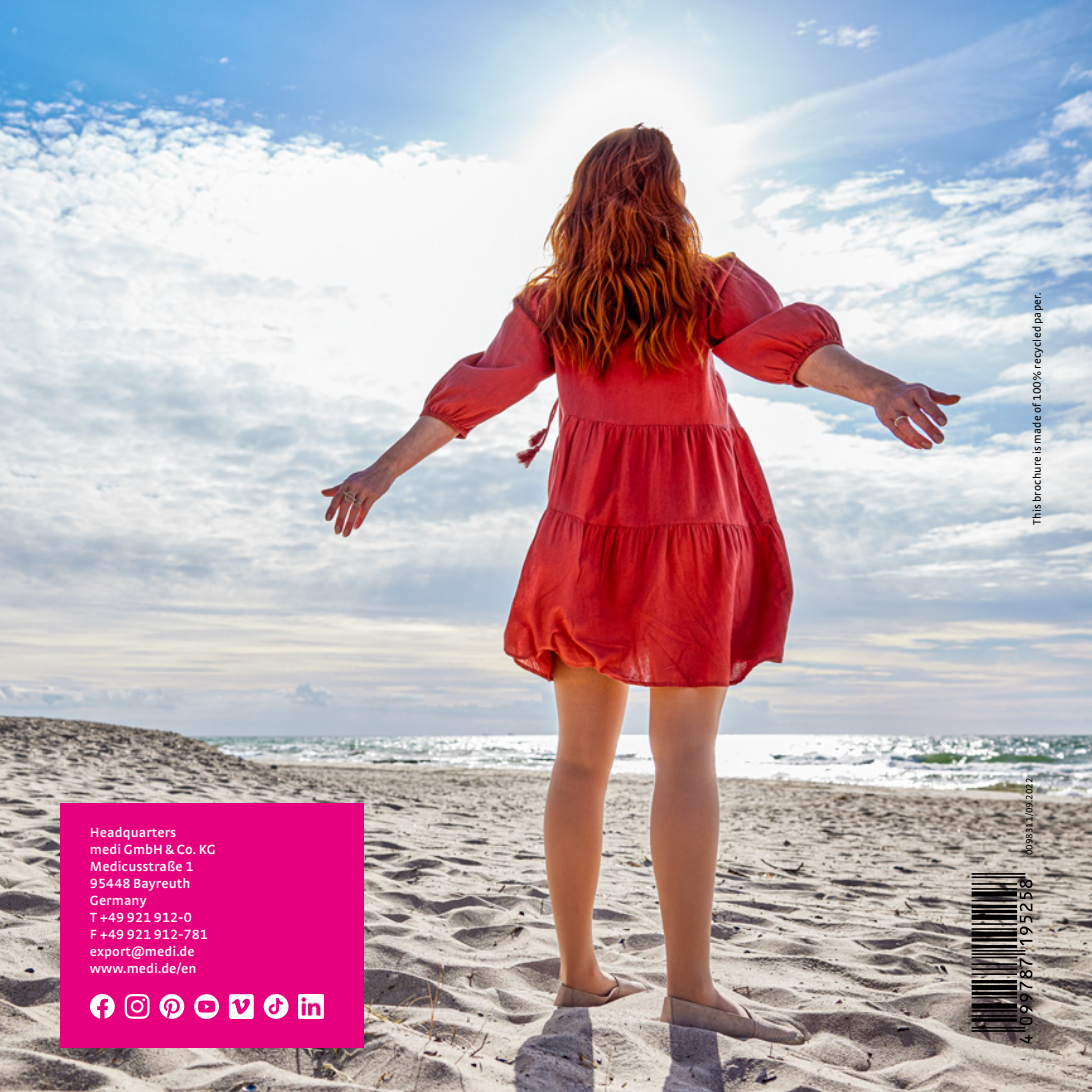
<style>
.page{position:relative;width:1092px;height:1092px;background:#fff}
.page>*{position:absolute;margin:0;border:0;box-sizing:border-box;transform-origin:0 0}
.t1{font:600 14px/17.2px "medi Strada Pro";letter-spacing:.005em;color:#fff}
.t2{font:11.38px "medi Strada Pro";letter-spacing:.02em;color:#000}
.t3{font:9.62px "medi Strada Pro";letter-spacing:.005em;color:#000}
</style>
<div class="page">
<img style="left:0;top:0;width:1091px;height:1091px">
<div style="left:60px;top:802px;width:303px;height:245px;background:#e6007d"></div>
<svg style="left:90px;top:994px;width:25px;height:24px"></svg>
<svg style="left:125px;top:994px;width:24px;height:24px"></svg>
<svg style="left:194px;top:994px;width:25px;height:24px"></svg>
<svg style="left:198px;top:1000px;width:17px;height:12px"></svg>
<svg style="left:159px;top:994px;width:25px;height:24px"></svg>
<img style="left:298px;top:994px;width:25px;height:24px">
<svg style="left:264px;top:994px;width:24px;height:24px"></svg>
<div style="left:229px;top:994px;width:25px;height:24px;background:#fff;border-radius:2px"></div>
<svg style="left:232px;top:998px;width:18px;height:16px"></svg>
<hr style="left:971px;top:873px;width:54px;height:1px;background:#000">
<hr style="left:971px;top:876px;width:54px;height:2px;background:#000">
<hr style="left:971px;top:883px;width:46px;height:1px;background:#000">
<hr style="left:971px;top:888px;width:46px;height:1px;background:#000">
<div style="left:971px;top:891px;width:46px;height:5px;background:#000"></div>
<hr style="left:971px;top:899px;width:46px;height:2px;background:#000">
<svg style="left:971px;top:904px;width:46px;height:4px"></svg>
<svg style="left:971px;top:909px;width:46px;height:4px"></svg>
<div style="left:971px;top:914px;width:46px;height:5px;background:#000"></div>
<hr style="left:971px;top:923px;width:46px;height:1px;background:#000">
<hr style="left:971px;top:928px;width:46px;height:1px;background:#000">
<div style="left:971px;top:931px;width:46px;height:5px;background:#000"></div>
<hr style="left:971px;top:938px;width:46px;height:3px;background:#000">
<svg style="left:971px;top:944px;width:46px;height:4px"></svg>
<hr style="left:971px;top:949px;width:54px;height:2px;background:#000">
<hr style="left:971px;top:953px;width:54px;height:1px;background:#000">
<hr style="left:971px;top:956px;width:46px;height:2px;background:#000">
<hr style="left:971px;top:963px;width:46px;height:1px;background:#000">
<hr style="left:971px;top:968px;width:46px;height:1px;background:#000">
<hr style="left:971px;top:973px;width:46px;height:1px;background:#000">
<svg style="left:971px;top:979px;width:46px;height:4px"></svg>
<div style="left:971px;top:984px;width:46px;height:5px;background:#000"></div>
<hr style="left:971px;top:991px;width:46px;height:3px;background:#000">
<hr style="left:971px;top:996px;width:46px;height:2px;background:#000">
<div style="left:971px;top:1003px;width:46px;height:5px;background:#000"></div>
<hr style="left:971px;top:1010px;width:46px;height:1px;background:#000">
<hr style="left:971px;top:1015px;width:46px;height:1px;background:#000">
<hr style="left:971px;top:1018px;width:46px;height:3px;background:#000">
<hr style="left:971px;top:1026px;width:54px;height:2px;background:#000">
<hr style="left:971px;top:1030px;width:54px;height:1px;background:#000">
<svg style="left:1019px;top:879px;width:13px;height:164px;background:#706864"></svg>
<p class="t1" style="left:90px;top:823px;width:127px">Headquarters<br>medi GmbH &amp; Co. KG<br>Medicusstraße 1<br>95448 Bayreuth<br>Germany<br>T +49 921 912-0<br>F +49 921 912-781 export@medi.de www.medi.de/en</p>
<p class="t2" style="left:1029px;top:525px;width:234px;rotate:-90deg">This brochure is made of 100% recycled paper.</p>
<p class="t3" style="left:1023px;top:855px;width:79px;rotate:-90deg">0098311/09.2022</p>
</div>
